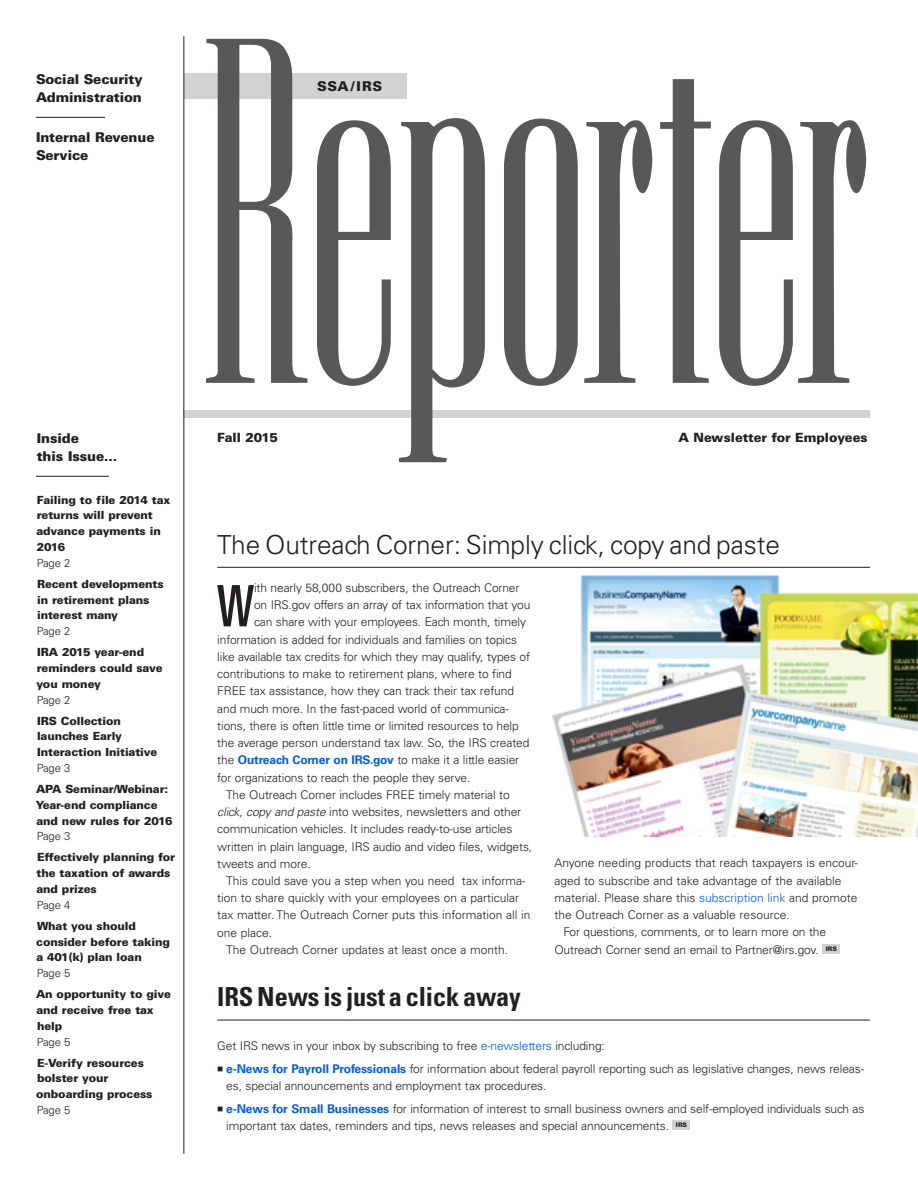
<style>
.page{position:relative;width:918px;height:1188px;background:#fff}
.page>*{position:absolute;margin:0;border:0;box-sizing:border-box;transform-origin:0 0}
.t1{font:ultra-condensed 57.15px "Univers";color:#231f20}
.t2{font:300 26.25px "Univers";letter-spacing:-.005em;color:#231f20}
.t3{font:700 condensed 26.25px "Univers";letter-spacing:-.005em;color:#231f20}
.t4{font:900 13.5px/18px "Univers";letter-spacing:-.01em;color:#231f20}
.t5{font:900 12.75px "Univers";color:#231f20}
.t6{font:300 12px/17.2px "Univers";letter-spacing:-.01em;color:#231f20}
.t7{font:900 11.25px/15.8px "Univers";letter-spacing:-.01em;color:#231f20}
.t8{font:900 6.3px "Univers";letter-spacing:-.005em;color:#231f20}
.s1{color:#fff}
.s2{font-size:10.2px;color:#fff}
.s3{font-weight:300}
.s4{font-weight:700;color:#005bec}
.s5{font-style:italic}
.s6{color:#005bec}
.s7{font-weight:300;font-size:12px}
</style>
<div class="page">
<div style="left:184px;top:410px;width:686px;height:7px;background:#d1d2d4"></div>
<div style="left:184px;top:73px;width:222px;height:26px;background:#d1d2d4"></div>
<hr style="left:36px;top:117px;width:69px;height:1px;background:#231f20">
<hr style="left:217px;top:1020px;width:653px;height:1px;background:#231f20">
<hr style="left:217px;top:567px;width:653px;height:1px;background:#231f20">
<hr style="left:184px;top:36px;width:1px;height:1118px;background:#231f20">
<hr style="left:36px;top:476px;width:73px;height:1px;background:#231f20">
<svg style="left:206px;top:38px;width:185px;height:348px"></svg>
<svg style="left:399px;top:118px;width:86px;height:344px"></svg>
<svg style="left:504px;top:119px;width:74px;height:267px"></svg>
<svg style="left:584px;top:79px;width:282px;height:307px"></svg>
<div style="left:822px;top:944px;width:18px;height:10px;background:#d1d2d4"></div>
<img style="left:553px;top:575px;width:365px;height:262px">
<div style="left:672px;top:1120px;width:18px;height:10px;background:#d1d2d4"></div>
<p class="t4" style="left:36px;top:70px;width:108px">Social Security<br>Administration</p>
<p class="t4" style="left:36px;top:128px;width:120px">Internal Revenue<br>Service<span class="s1">,</span></p>
<p class="t4" style="left:317px;top:77px;width:67px">SSA/IRS</p>
<h2 class="t4" style="left:37px;top:429px;width:44px">Inside</h2>
<p class="t5" style="left:217px;top:430px;width:66px">Fall 2015<span class="s2">,</span></p>
<p class="t5" style="left:679px;top:430px;width:191px">A Newsletter for Employees</p>
<h2 class="t4" style="left:37px;top:447px;width:82px">this Issue...</h2>
<p class="t7" style="left:36px;top:492px;width:135px">Failing to file 2014 tax returns will prevent advance payments in<br>2016<br><span class="s3">Page 2</span></p>
<p class="t7" style="left:37px;top:576px;width:129px">Recent developments in retirement plans interest many<br><span class="s3">Page 2</span></p>
<p class="t7" style="left:36px;top:644px;width:128px">IRA 2015 year-end reminders could save you money<br><span class="s3">Page 2</span></p>
<p class="t7" style="left:37px;top:713px;width:122px">IRS Collection launches Early<br>Interaction Initiative<br><span class="s3">Page 3</span></p>
<p class="t7" style="left:36px;top:781px;width:138px">APA Seminar/Webinar:<br>Year-end compliance and new rules for 2016<br><span class="s3">Page 3</span></p>
<p class="t7" style="left:36px;top:849px;width:140px">Effectively planning for the taxation of awards and prizes<br><span class="s3">Page 4</span></p>
<p class="t7" style="left:36px;top:918px;width:135px">What you should consider before taking a 401(k) plan loan</p>
<p class="t7" style="left:36px;top:962px;width:136px;line-height:21.1px"><span class="s3">Page 5<br></span>An opportunity to give</p>
<p class="t7" style="left:36px;top:1002px;width:119px">and receive free tax help<br><span class="s3">Page 5</span></p>
<p class="t7" style="left:36px;top:1055px;width:118px">E-Verify resources bolster your onboarding process<br><span class="s3">Page 5</span></p>
<h2 class="t2" style="left:217px;top:528px;width:564px">The Outreach Corner: Simply click, copy and paste</h2>
<p class="t1" style="left:217px;top:574px;width:40px">W</p>
<p class="t6" style="left:254px;top:579px;width:267px">ith nearly 58,000 subscribers, the Outreach Corner</p>
<p class="t6" style="left:254px;top:596px;width:278px">on IRS.gov offers an array of tax information that you</p>
<p class="t6" style="left:254px;top:613px;width:274px">can share with your employees. Each month, timely</p>
<p class="t6" style="left:217px;top:631px;width:301px">information is added for individuals and families on topics</p>
<p class="t6" style="left:217px;top:648px;width:314px">like available tax credits for which they may qualify, types of</p>
<p class="t6" style="left:217px;top:665px;width:296px">contributions to make to retirement plans, where to find</p>
<p class="t6" style="left:217px;top:682px;width:298px">FREE tax assistance, how they can track their tax refund</p>
<p class="t6" style="left:217px;top:700px;width:293px">and much more. In the fast-paced world of communica-</p>
<p class="t6" style="left:217px;top:717px;width:303px">tions, there is often little time or limited resources to help</p>
<p class="t6" style="left:217px;top:734px;width:314px">the average person understand tax law. So, the IRS created</p>
<p class="t6" style="left:217px;top:751px;width:303px">the <span class="s4">Outreach Corner on IRS.gov</span> to make it a little easier</p>
<p class="t6" style="left:217px;top:769px;width:255px">for organizations to reach the people they serve.</p>
<p class="t6" style="left:217px;top:786px;width:316px;text-indent:9px">The Outreach Corner includes FREE timely material to <span class="s5">click, copy and paste</span> into websites, newsletters and other communication vehicles. It includes ready-to-use articles written in plain language, IRS audio and video files, widgets, tweets and more.</p>
<p class="t6" style="left:217px;top:872px;width:315px;text-indent:9px">This could save you a step when you need tax informa&shy;tion to share quickly with your employees on a particular tax matter. The Outreach Corner puts this information all in one place.</p>
<p class="t6" style="left:226px;top:941px;width:283px">The Outreach Corner updates at least once a month.</p>
<p class="t6" style="left:554px;top:854px;width:305px">Anyone needing products that reach taxpayers is encour&shy;aged to subscribe and take advantage of the available material. Please share this <span class="s6">subscription link</span> and promote the Outreach Corner as a valuable resource.</p>
<p class="t6" style="left:554px;top:923px;width:273px;text-indent:9px">For questions, comments, or to learn more on the<br>Outreach Corner send an email to Partner@irs.gov</p>
<p class="t8" style="left:816px;top:945px;width:23px"><span class="s7">.</span> IRS</p>
<h2 class="t3" style="left:217px;top:981px;width:305px">IRS News is just a click away</h2>
<p class="t6" style="left:217px;top:1037px;width:389px">Get IRS news in your inbox by subscribing to free <span class="s6">e-newsletters</span> including:</p>
<p class="t6" style="left:226px;top:1060px;width:639px"><span class="s4">e-News for Payroll Professionals</span> for information about federal payroll reporting such as legislative changes, news releas&shy;es, special announcements and employment tax procedures.</p>
<p class="t6" style="left:226px;top:1100px;width:640px"><span class="s4">e-News for Small Businesses</span> for information of interest to small business owners and self-employed individuals such as important tax dates, reminders and tips, news releases and special announcements.</p>
<p class="t8" style="left:676px;top:1121px;width:13px">IRS</p>
</div>
